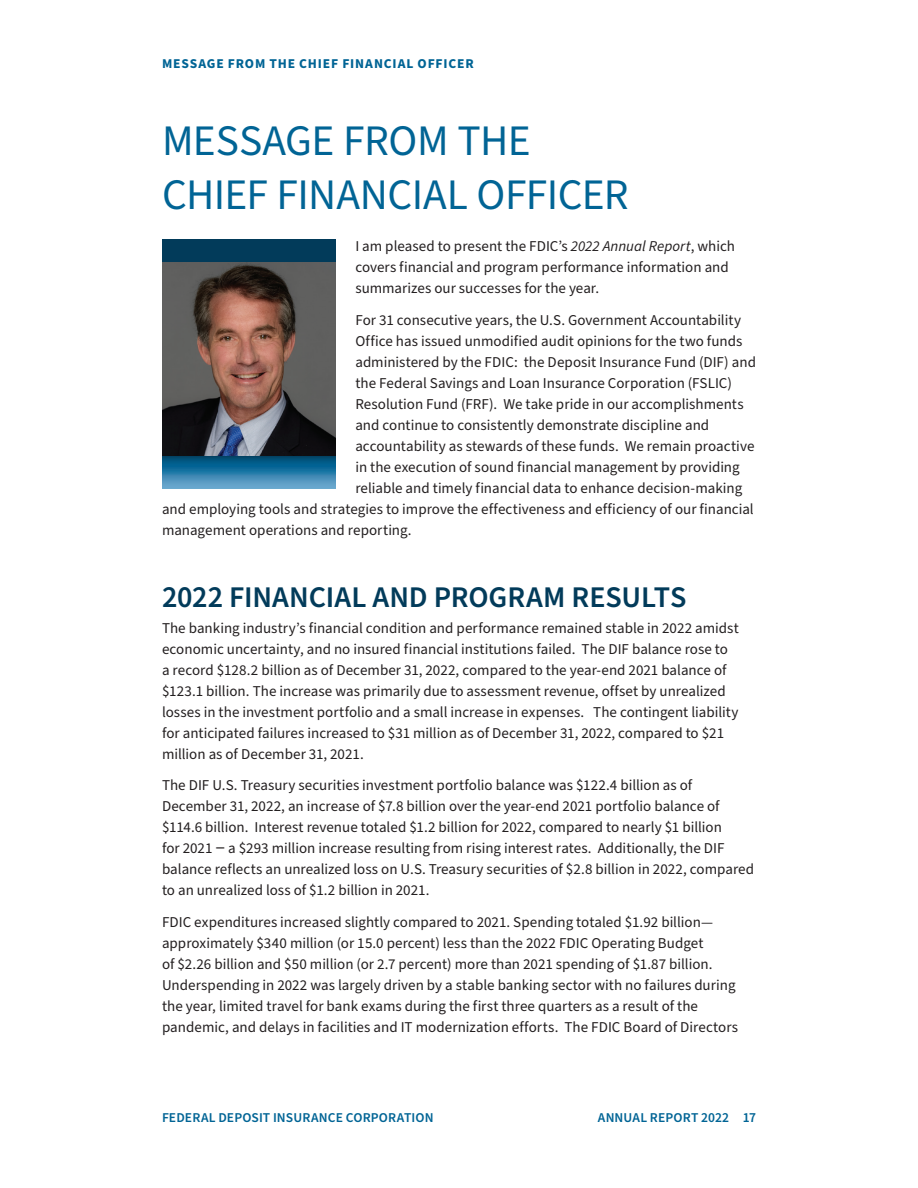
<style>
.page{position:relative;width:918px;height:1188px;background:#fff}
.page>*{position:absolute;margin:0;border:0;box-sizing:border-box;transform-origin:0 0}
.Heading_1{font:43.5px/54px "Source Sans Pro";letter-spacing:-.015em;color:#016495}
.Heading_2a{font:600 30px "Source Sans Pro";letter-spacing:-.005em;color:#023b5a}
.Text_Main{font:15px/21px "Source Sans Pro";color:#231f20}
.t1{font:600 13.5px "Source Sans Pro";letter-spacing:.01em;color:#016495}
.t2{font:700 13.5px "Source Sans Pro";letter-spacing:.065em;color:#016495}
.s1{font-style:italic}
.s2{font-size:20.25px}
</style>
<div class="page">
<svg style="left:162px;top:455px;width:174px;height:34px"></svg>
<img style="left:162px;top:262px;width:174px;height:193px">
<div style="left:162px;top:239px;width:174px;height:23px;background:#023b5a"></div>
<p class="t2" style="left:162px;top:55px;width:313px">MESSAGE FROM THE CHIEF FINANCIAL OFFICER</p>
<h3 class="Heading_1" style="left:162px;top:114px;width:468px">MESSAGE FROM THE<br>CHIEF FINANCIAL OFFICER</h3>
<h3 class="Text_Main" style="left:355px;top:236px;width:381px">I am pleased to present the FDIC’s <span class="s1">2022 Annual Report</span>, which covers financial and program performance information and summarizes our successes for the year.</h3>
<h3 class="Text_Main" style="left:355px;top:310px;width:387px">For 31 consecutive years, the U.S. Government Accountability</h3>
<h3 class="Text_Main" style="left:355px;top:331px;width:389px">Office has issued unmodified audit opinions for the two funds</h3>
<h3 class="Text_Main" style="left:355px;top:352px;width:402px">administered by the FDIC: the Deposit Insurance Fund (DIF) and</h3>
<h3 class="Text_Main" style="left:355px;top:373px;width:378px">the Federal Savings and Loan Insurance Corporation (FSLIC)</h3>
<h3 class="Text_Main" style="left:355px;top:394px;width:390px">Resolution Fund (FRF). We take pride in our accomplishments</h3>
<h3 class="Text_Main" style="left:355px;top:415px;width:355px">and continue to consistently demonstrate discipline and</h3>
<h3 class="Text_Main" style="left:355px;top:436px;width:401px">accountability as stewards of these funds. We remain proactive</h3>
<h3 class="Text_Main" style="left:355px;top:457px;width:386px">in the execution of sound financial management by providing</h3>
<h3 class="Text_Main" style="left:355px;top:478px;width:389px">reliable and timely financial data to enhance decision-making</h3>
<h3 class="Text_Main" style="left:162px;top:499px;width:593px">and employing tools and strategies to improve the effectiveness and efficiency of our financial</h3>
<h3 class="Text_Main" style="left:162px;top:520px;width:251px">management operations and reporting.</h3>
<p class="Heading_2a" style="left:162px;top:577px;width:526px">2022 FINANCIAL AND PROGRAM RESULTS</p>
<h3 class="Text_Main" style="left:162px;top:618px;width:578px">The banking industry’s financial condition and performance remained stable in 2022 amidst economic uncertainty, and no insured financial institutions failed. The DIF balance rose to a record $128.2 billion as of December 31, 2022, compared to the year-end 2021 balance of $123.1 billion. The increase was primarily due to assessment revenue, offset by unrealized losses in the investment portfolio and a small increase in expenses. The contingent liability for anticipated failures increased to $31 million as of December 31, 2022, compared to $21 million as of December 31, 2021.</h3>
<h3 class="Text_Main" style="left:162px;top:775px;width:594px">The DIF U.S. Treasury securities investment portfolio balance was $122.4 billion as of December 31, 2022, an increase of $7.8 billion over the year-end 2021 portfolio balance of $114.6 billion. Interest revenue totaled $1.2 billion for 2022, compared to nearly $1 billion<br>for 2021 <span class="s2">–</span> a $293 million increase resulting from rising interest rates. Additionally, the DIF balance reflects an unrealized loss on U.S. Treasury securities of $2.8 billion in 2022, compared to an unrealized loss of $1.2 billion in 2021.</h3>
<h3 class="Text_Main" style="left:162px;top:912px;width:578px">FDIC expenditures increased slightly compared to 2021. Spending totaled $1.92 billion— approximately $340 million (or 15.0 percent) less than the 2022 FDIC Operating Budget<br>of $2.26 billion and $50 million (or 2.7 percent) more than 2021 spending of $1.87 billion.<br>Underspending in 2022 was largely driven by a stable banking sector with no failures during the year, limited travel for bank exams during the first three quarters as a result of the pandemic, and delays in facilities and IT modernization efforts. The FDIC Board of Directors</h3>
<p class="t1" style="left:162px;top:1108px;width:273px">FEDERAL DEPOSIT INSURANCE CORPORATION</p>
<p class="t1" style="left:598px;top:1108px;width:160px">ANNUAL REPORT 2022 17</p>
</div>
